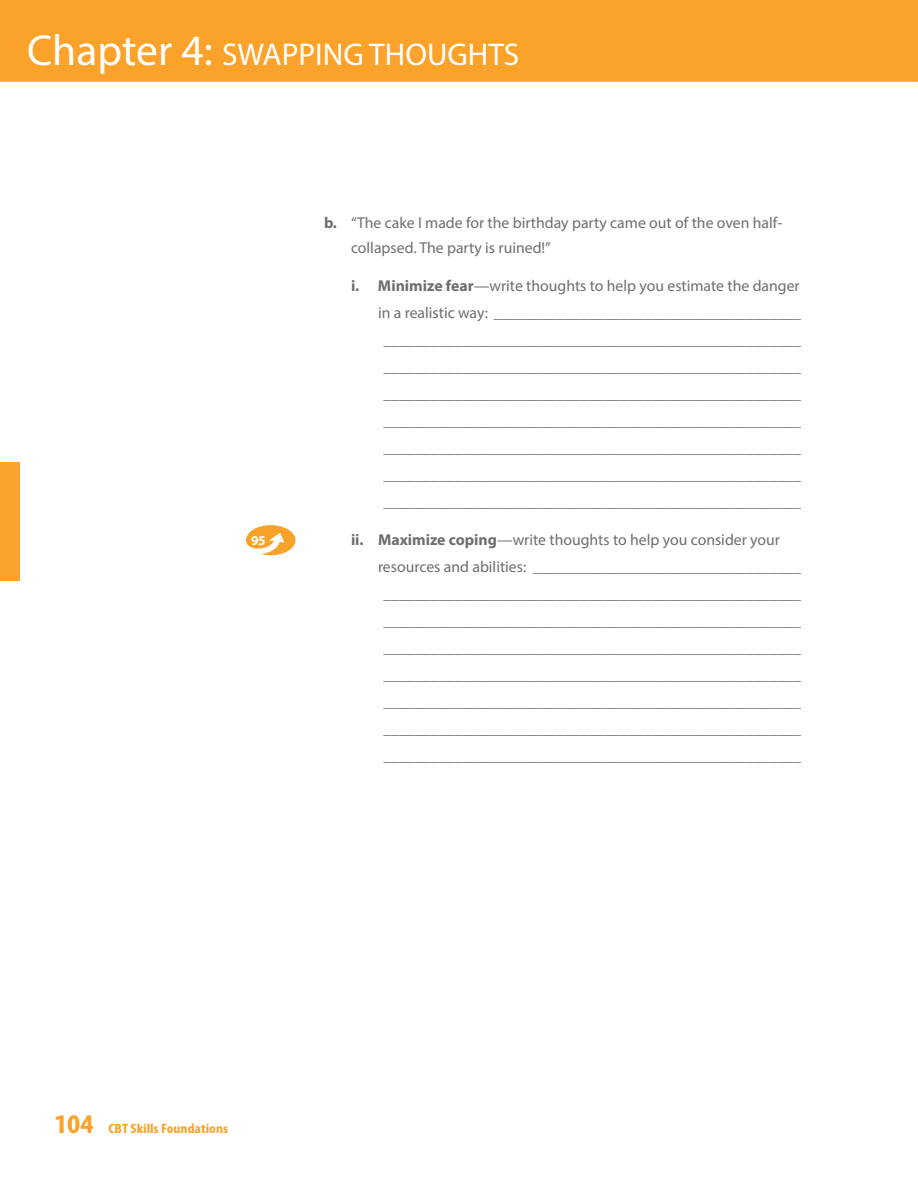
<style>
.page{position:relative;width:918px;height:1188px;background:#fff}
.page>*{position:absolute;margin:0;border:0;box-sizing:border-box;transform-origin:0 0}
.t1{font:31.5px "Myriad Pro";color:#fff}
.t2{font:15.75px/27px "Myriad Pro";color:#6d6e71}
.t3{font:700 condensed 13.5px "Myriad Pro";color:#faa229;scale:1.15 1}
.t4{font:700 13.5px "Myriad Pro";color:#fff}
.s1{font-size:43.5px}
.s2{font-weight:700}
.s3{font-size:27px}
</style>
<div class="page">
<div style="left:0;top:0;width:917px;height:82px;background:#faa229"></div>
<svg style="left:917px;top:0;width:1px;height:82px"></svg>
<div style="left:0;top:463px;width:20px;height:118px;background:#faa229"></div>
<svg style="left:246px;top:525px;width:50px;height:30px"></svg>
<h1 class="t1" style="left:27px;top:42px;width:494px"><span class="s1">Chapter 4:</span> SWAPPING THOUGHTS</h1>
<p class="t4" style="left:251px;top:536px;width:16px">95</p>
<p class="t2" style="left:351px;top:211px;width:433px;line-height:24.8px;text-indent:-27px"><span class="s2">b.</span> “The cake I made for the birthday party came out of the oven half&shy;collapsed. The party is ruined!”</p>
<p class="t2" style="left:351px;top:273px;width:451px;text-align:right"><span class="s2">i. Minimize fear</span>—write thoughts to help you estimate the danger in a realistic way: _______________________________________ _____________________________________________________ _____________________________________________________ _____________________________________________________ _____________________________________________________ _____________________________________________________ _____________________________________________________ _____________________________________________________</p>
<p class="t2" style="left:351px;top:528px;width:431px"><span class="s2">ii. Maximize coping</span>—write thoughts to help you consider your</p>
<p class="t2" style="left:378px;top:555px;width:424px">resources and abilities: __________________________________</p>
<p class="t2" style="left:384px;top:582px;width:419px">_____________________________________________________</p>
<p class="t2" style="left:384px;top:609px;width:419px">_____________________________________________________</p>
<p class="t2" style="left:384px;top:636px;width:419px">_____________________________________________________</p>
<p class="t2" style="left:384px;top:663px;width:419px">_____________________________________________________</p>
<p class="t2" style="left:384px;top:690px;width:419px">_____________________________________________________</p>
<p class="t2" style="left:384px;top:717px;width:419px">_____________________________________________________</p>
<p class="t2" style="left:384px;top:744px;width:419px">_____________________________________________________</p>
<p class="t3" style="left:54px;top:1121px;width:153px"><span class="s3">104</span> CBT Skills Foundations</p>
</div>
